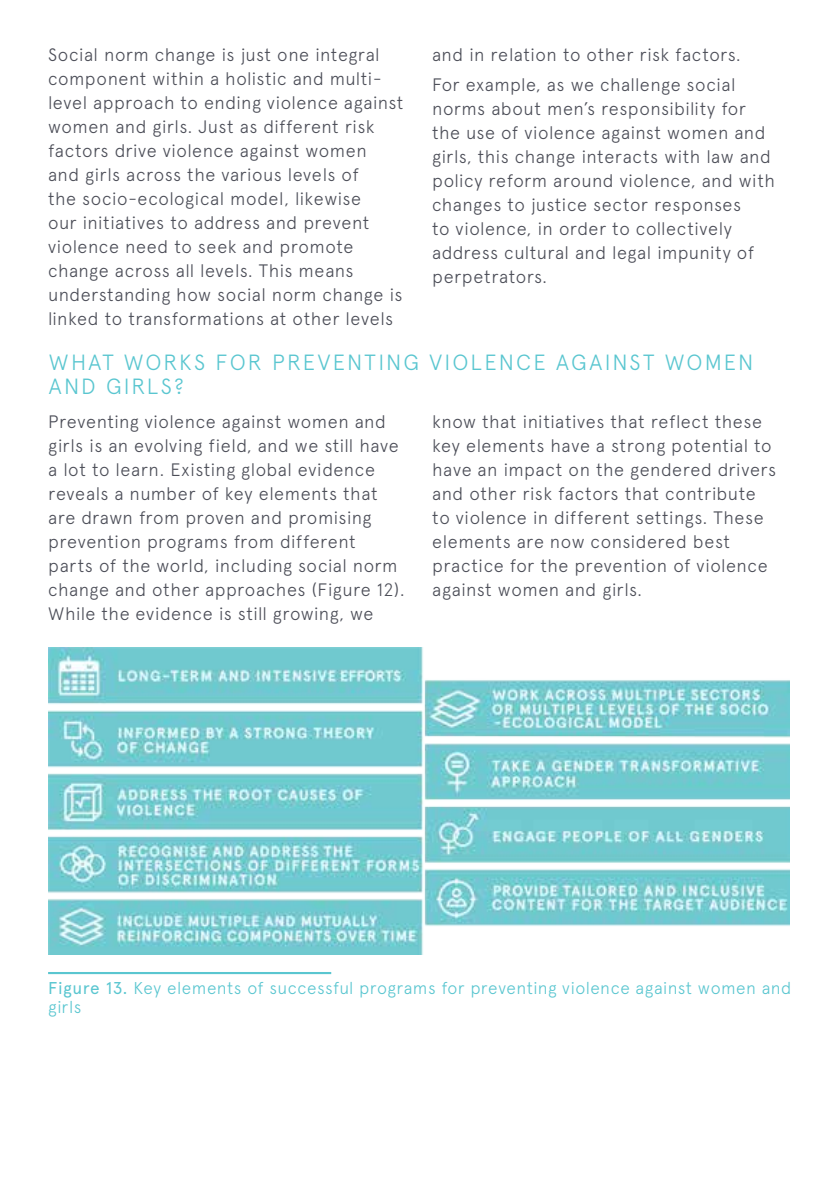
<style>
.page{position:relative;width:840px;height:1191px;background:#fff}
.page>*{position:absolute;margin:0;border:0;box-sizing:border-box;transform-origin:0 0}
.t1{font:300 22px/24px "Apercu";letter-spacing:.095em;color:#5ac6d0}
.t2{font:300 18px/24px "Apercu";letter-spacing:.025em;color:#4c4e58}
.t3{font:300 17.2px/19.2px "Apercu";letter-spacing:.025em;color:#5ac6d0}
.s1{font-weight:400}
</style>
<div class="page">
<hr style="left:48px;top:972px;width:283px;height:2px;background:#5ac6d0">
<img style="left:49px;top:647px;width:740px;height:307px">
<p class="t2" style="left:48px;top:42px;width:357px">Social norm change is just one integral component within a holistic and multi&shy;level approach to ending violence against women and girls. Just as different risk factors drive violence against women<br>and girls across the various levels of<br>the socio-ecological model, likewise<br>our initiatives to address and prevent violence need to seek and promote change across all levels. This means understanding how social norm change is linked to transformations at other levels</p>
<p class="t2" style="left:432px;top:39px;width:310px;line-height:30px">and in relation to other risk factors.<br>For example, as we challenge social</p>
<p class="t2" style="left:432px;top:96px;width:344px">norms about men’s responsibility for the use of violence against women and girls, this change interacts with law and policy reform around violence, and with changes to justice sector responses<br>to violence, in order to collectively address cultural and legal impunity of perpetrators.</p>
<p class="t1" style="left:49px;top:350px;width:705px">WHAT WORKS FOR PREVENTING VIOLENCE AGAINST WOMEN<br>AND GIRLS?</p>
<p class="t2" style="left:48px;top:410px;width:358px">Preventing violence against women and girls is an evolving field, and we still have a lot to learn. Existing global evidence reveals a number of key elements that are drawn from proven and promising prevention programs from different<br>parts of the world, including social norm change and other approaches (Figure 12).<br>While the evidence is still growing, we</p>
<p class="t2" style="left:432px;top:410px;width:345px">know that initiatives that reflect these key elements have a strong potential to have an impact on the gendered drivers and other risk factors that contribute to violence in different settings. These elements are now considered best practice for the prevention of violence against women and girls.</p>
<p class="t3" style="left:48px;top:978px;width:744px"><span class="s1">Figure 13.</span> Key elements of successful programs for preventing violence against women and girls</p>
</div>
